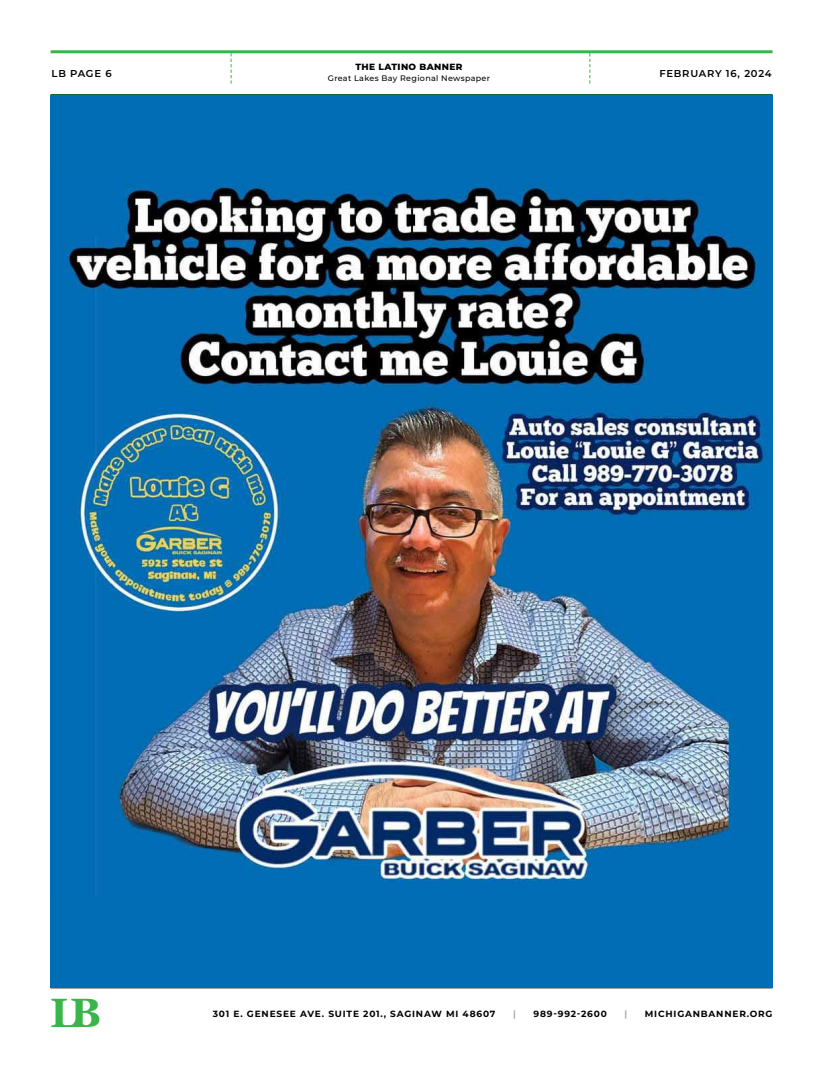
<style>
.page{position:relative;width:820px;height:1078px;background:#fff}
.page>*{position:absolute;margin:0;border:0;box-sizing:border-box;transform-origin:0 0}
.t1{font:700 41px "Georgia";color:#39b54a}
.t2{font:600 10px "Montserrat";letter-spacing:.075em;color:#000101}
.t3{font:700 9px "Montserrat";letter-spacing:.09em;color:#000}
.t4{font:800 9px "Montserrat";letter-spacing:.04em;color:#000101}
.t5{font:700 9px "Montserrat";color:#aaaaab}
.t6{font:500 8px "Montserrat";letter-spacing:.04em;color:#000101}
</style>
<div class="page">
<hr style="left:51px;top:50px;width:721px;height:3px;background:#39b54a">
<hr style="left:51px;top:94px;width:721px;height:1px;background:#056735">
<svg style="left:589px;top:53px;width:1px;height:31px"></svg>
<svg style="left:230px;top:53px;width:1px;height:31px"></svg>
<hr style="left:51px;top:987px;width:721px;height:1px;background:#000">
<div style="left:50px;top:95px;width:722px;height:892px;background:#016db5"></div>
<img style="left:64px;top:183px;width:700px;height:713px">
<p class="t2" style="left:52px;top:66px;width:62px">LB PAGE 6</p>
<p class="t4" style="left:355px;top:60px;width:109px">THE LATINO BANNER</p>
<p class="t6" style="left:328px;top:72px;width:164px">Great Lakes Bay Regional Newspaper</p>
<p class="t2" style="left:659px;top:66px;width:114px">FEBRUARY 16, 2024</p>
<h1 class="t1" style="left:50px;top:986px;width:52px">LB</h1>
<p class="t3" style="left:213px;top:1006px;width:284px">301 E. GENESEE AVE. SUITE 201., SAGINAW MI 48607</p>
<p class="t5" style="left:513px;top:1006px;width:4px">|</p>
<p class="t3" style="left:533px;top:1006px;width:75px">989-992-2600</p>
<p class="t5" style="left:624px;top:1006px;width:4px">|</p>
<p class="t3" style="left:644px;top:1006px;width:129px">MICHIGANBANNER.ORG</p>
</div>
